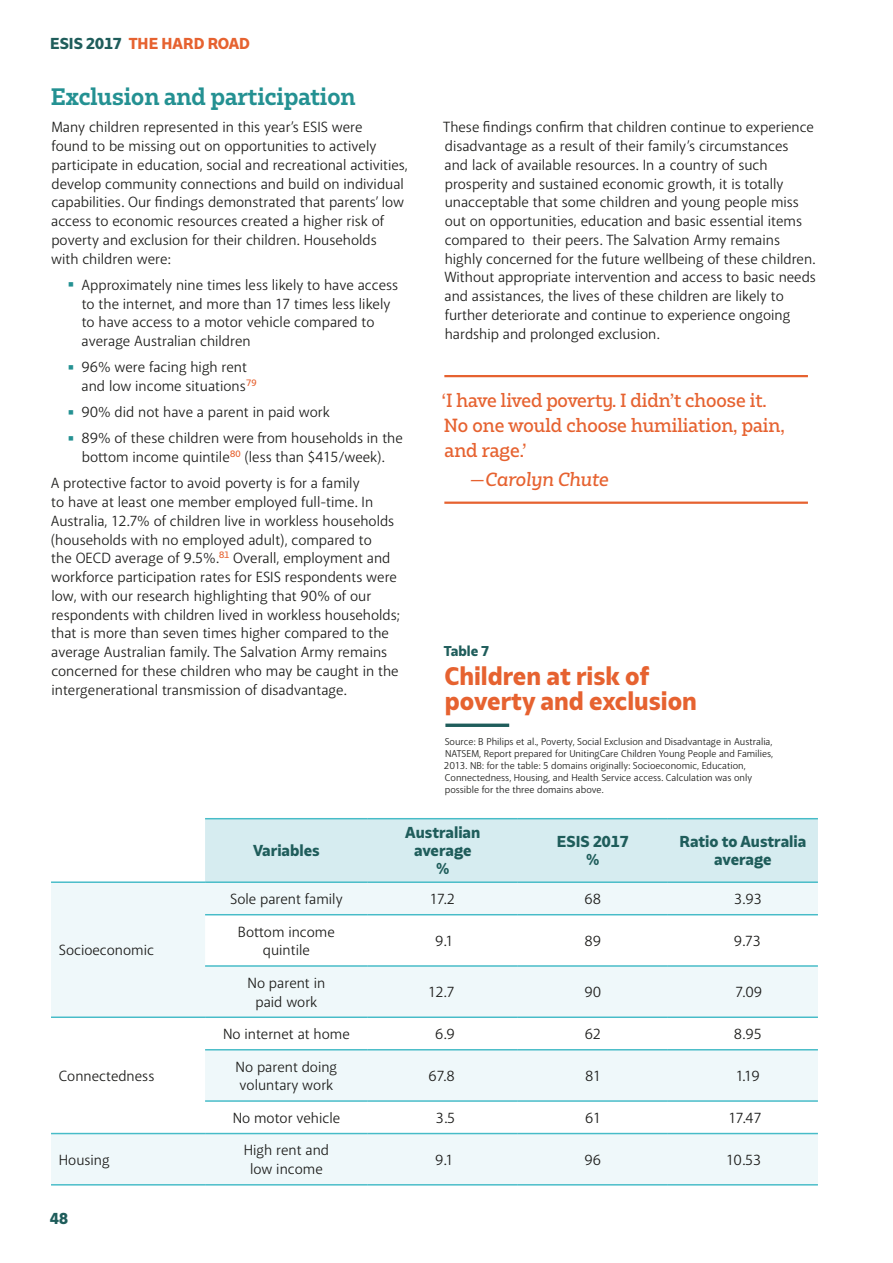
<style>
.page{position:relative;width:893px;height:1263px;background:#fff}
.page>*{position:absolute;margin:0;border:0;box-sizing:border-box;transform-origin:0 0}
.t1{font:800 24px/24.8px "Bw Glenn Sans";color:#e66230}
.t2{font:700 22.5px "Bw Glenn Slab";color:#249192}
.t3{font:500 18px/24.8px "Bw Glenn Slab";color:#e66230}
.t4{font:italic 500 18px "Bw Glenn Slab";color:#e66230}
.t5{font:15px/18.8px "Others";color:#1d1d1b}
.t6{font:800 15px/18px "Bw Glenn Sans";color:#1f5d5b;text-align:center}
.t7{font:800 15px "Bw Glenn Sans";color:#e66230}
.t8{font:800 13.5px "Bw Glenn Sans";color:#1f5d5b}
.t9{font:10.2px/12px "Others";color:#1d1d1b}
.s1{color:#1f5d5b}
.s2{font-size:10.5px;color:#249192}
.s3{font-size:15.3px}
</style>
<div class="page">
<hr style="left:444px;top:375px;width:364px;height:2px;background:#e66230">
<hr style="left:444px;top:502px;width:364px;height:2px;background:#e66230">
<svg style="left:445px;top:723px;width:64px;height:4px"></svg>
<div style="left:205px;top:819px;width:613px;height:62px;background:#d6ecf0"></div>
<svg style="left:51px;top:883px;width:767px;height:301px;fill:#eff8fa"></svg>
<hr style="left:51px;top:881px;width:154px;height:2px;background:#47bcc8">
<hr style="left:205px;top:881px;width:163px;height:2px;background:#47bcc8">
<hr style="left:368px;top:881px;width:150px;height:2px;background:#47bcc8">
<hr style="left:518px;top:881px;width:150px;height:2px;background:#47bcc8">
<hr style="left:668px;top:881px;width:150px;height:2px;background:#47bcc8">
<hr style="left:368px;top:818px;width:150px;height:1px;background:#47bcc8">
<hr style="left:518px;top:818px;width:150px;height:1px;background:#47bcc8">
<hr style="left:668px;top:818px;width:150px;height:1px;background:#47bcc8">
<hr style="left:205px;top:914px;width:163px;height:1px;background:#47bcc8">
<hr style="left:368px;top:914px;width:150px;height:1px;background:#47bcc8">
<hr style="left:518px;top:914px;width:150px;height:1px;background:#47bcc8">
<hr style="left:668px;top:914px;width:150px;height:1px;background:#47bcc8">
<hr style="left:205px;top:965px;width:163px;height:2px;background:#47bcc8">
<hr style="left:368px;top:965px;width:150px;height:2px;background:#47bcc8">
<hr style="left:518px;top:965px;width:150px;height:2px;background:#47bcc8">
<hr style="left:668px;top:965px;width:150px;height:2px;background:#47bcc8">
<hr style="left:51px;top:1016px;width:154px;height:2px;background:#47bcc8">
<hr style="left:205px;top:1016px;width:163px;height:2px;background:#47bcc8">
<hr style="left:368px;top:1016px;width:150px;height:2px;background:#47bcc8">
<hr style="left:518px;top:1016px;width:150px;height:2px;background:#47bcc8">
<hr style="left:668px;top:1016px;width:150px;height:2px;background:#47bcc8">
<hr style="left:205px;top:1049px;width:163px;height:1px;background:#47bcc8">
<hr style="left:368px;top:1049px;width:150px;height:1px;background:#47bcc8">
<hr style="left:518px;top:1049px;width:150px;height:1px;background:#47bcc8">
<hr style="left:668px;top:1049px;width:150px;height:1px;background:#47bcc8">
<hr style="left:205px;top:1100px;width:163px;height:2px;background:#47bcc8">
<hr style="left:368px;top:1100px;width:150px;height:2px;background:#47bcc8">
<hr style="left:518px;top:1100px;width:150px;height:2px;background:#47bcc8">
<hr style="left:668px;top:1100px;width:150px;height:2px;background:#47bcc8">
<hr style="left:51px;top:1133px;width:154px;height:1px;background:#47bcc8">
<hr style="left:205px;top:1133px;width:163px;height:1px;background:#47bcc8">
<hr style="left:368px;top:1133px;width:150px;height:1px;background:#47bcc8">
<hr style="left:518px;top:1133px;width:150px;height:1px;background:#47bcc8">
<hr style="left:668px;top:1133px;width:150px;height:1px;background:#47bcc8">
<hr style="left:51px;top:1184px;width:154px;height:1px;background:#47bcc8">
<hr style="left:205px;top:1184px;width:163px;height:1px;background:#47bcc8">
<hr style="left:368px;top:1184px;width:150px;height:1px;background:#47bcc8">
<hr style="left:518px;top:1184px;width:150px;height:1px;background:#47bcc8">
<hr style="left:668px;top:1184px;width:150px;height:1px;background:#47bcc8">
<hr style="left:205px;top:818px;width:163px;height:1px;background:#47bcc8">
<p class="t7" style="left:50px;top:34px;width:201px"><span class="s1">ESIS 2017</span> THE HARD ROAD</p>
<h2 class="t2" style="left:51px;top:82px;width:306px">Exclusion and participation</h2>
<p class="t5" style="left:51px;top:118px;width:358px">Many children represented in this year’s ESIS were<br>found to be missing out on opportunities to actively participate in education, social and recreational activities, develop community connections and build on individual capabilities. Our findings demonstrated that parents’ low access to economic resources created a higher risk of poverty and exclusion for their children. Households<br>with children were:</p>
<p class="t5" style="left:82px;top:276px;width:318px;text-indent:-13px"><span class="s2">■</span> Approximately nine times less likely to have access to the internet, and more than 17 times less likely to have access to a motor vehicle compared to average Australian children</p>
<p class="t5" style="left:82px;top:358px;width:177px;text-indent:-13px"><span class="s2">■</span> 96% were facing high rent and low income situations<sup>79</sup></p>
<p class="t5" style="left:68px;top:403px;width:263px"><span class="s2">■</span> 90% did not have a parent in paid work</p>
<p class="t5" style="left:68px;top:429px;width:336px;text-align:center"><span class="s2">■</span> 89% of these children were from households in the bottom income quintile<sup>80</sup> (less than $415/week).</p>
<p class="t5" style="left:51px;top:474px;width:350px">A protective factor to avoid poverty is for a family<br>to have at least one member employed full-time. In Australia, 12.7% of children live in workless households (households with no employed adult), compared to<br>the OECD average of 9.5%.<sup>81</sup> Overall, employment and workforce participation rates for ESIS respondents were low, with our research highlighting that 90% of our respondents with children lived in workless households; that is more than seven times higher compared to the average Australian family. The Salvation Army remains concerned for these children who may be caught in the intergenerational transmission of disadvantage.</p>
<p class="t5" style="left:443px;top:118px;width:374px">These findings confirm that children continue to experience disadvantage as a result of their family’s circumstances<br>and lack of available resources. In a country of such prosperity and sustained economic growth, it is totally unacceptable that some children and young people miss out on opportunities, education and basic essential items compared to their peers. The Salvation Army remains highly concerned for the future wellbeing of these children.<br>Without appropriate intervention and access to basic needs and assistances, the lives of these children are likely to further deteriorate and continue to experience ongoing hardship and prolonged exclusion.</p>
<p class="t3" style="left:442px;top:387px;width:344px">‘I have lived poverty. I didn’t choose it.<br>No one would choose humiliation, pain, and rage.’</p>
<p class="t4" style="left:470px;top:467px;width:140px"><span class="s3">—</span>Carolyn Chute</p>
<p class="t8" style="left:444px;top:642px;width:47px">Table 7</p>
<h1 class="t1" style="left:444px;top:663px;width:254px">Children at risk of poverty and exclusion</h1>
<p class="t9" style="left:444px;top:736px;width:331px">Source: B Philips et al., Poverty, Social Exclusion and Disadvantage in Australia, NATSEM, Report prepared for UnitingCare Children Young People and Families, 2013. NB: for the table: 5 domains originally: Socioeconomic, Education, Connectedness, Housing, and Health Service access. Calculation was only possible for the three domains above.</p>
<p class="t5" style="left:59px;top:941px;width:97px">Socioeconomic</p>
<p class="t5" style="left:59px;top:1067px;width:97px">Connectedness</p>
<p class="t6" style="left:253px;top:841px;width:68px">Variables</p>
<p class="t6" style="left:405px;top:823px;width:77px">Australian average %</p>
<p class="t6" style="left:557px;top:832px;width:73px">ESIS 2017 %</p>
<p class="t6" style="left:679px;top:832px;width:128px">Ratio to Australia average</p>
<p class="t5" style="left:230px;top:890px;width:114px">Sole parent family</p>
<p class="t5" style="left:430px;top:890px;width:26px">17.2</p>
<p class="t5" style="left:584px;top:890px;width:18px">68</p>
<p class="t5" style="left:734px;top:890px;width:29px">3.93</p>
<p class="t5" style="left:238px;top:922px;width:98px;text-align:center">Bottom income quintile</p>
<p class="t5" style="left:435px;top:932px;width:19px">9.1</p>
<p class="t5" style="left:584px;top:932px;width:18px">89</p>
<p class="t5" style="left:734px;top:932px;width:29px">9.73</p>
<p class="t5" style="left:248px;top:974px;width:79px;text-align:center">No parent in paid work</p>
<p class="t5" style="left:429px;top:983px;width:27px">12.7</p>
<p class="t5" style="left:584px;top:983px;width:18px">90</p>
<p class="t5" style="left:736px;top:983px;width:28px">7.09</p>
<p class="t5" style="left:223px;top:1025px;width:128px">No internet at home</p>
<p class="t5" style="left:435px;top:1025px;width:21px">6.9</p>
<p class="t5" style="left:585px;top:1025px;width:18px">62</p>
<p class="t5" style="left:734px;top:1025px;width:29px">8.95</p>
<p class="t5" style="left:236px;top:1057px;width:103px">No parent doing voluntary work</p>
<p class="t5" style="left:428px;top:1067px;width:28px">67.8</p>
<p class="t5" style="left:585px;top:1067px;width:17px">81</p>
<p class="t5" style="left:736px;top:1067px;width:25px">1.19</p>
<p class="t5" style="left:233px;top:1109px;width:109px">No motor vehicle</p>
<p class="t5" style="left:436px;top:1109px;width:21px">3.5</p>
<p class="t5" style="left:585px;top:1109px;width:17px">61</p>
<p class="t5" style="left:729px;top:1109px;width:34px">17.47</p>
<p class="t5" style="left:59px;top:1150px;width:52px">Housing</p>
<p class="t5" style="left:244px;top:1141px;width:87px;text-align:center">High rent and low income</p>
<p class="t5" style="left:435px;top:1150px;width:19px">9.1</p>
<p class="t5" style="left:584px;top:1150px;width:18px">96</p>
<p class="t5" style="left:726px;top:1150px;width:36px">10.53</p>
<p class="t6" style="left:50px;top:1209px;width:19px">48</p>
</div>
